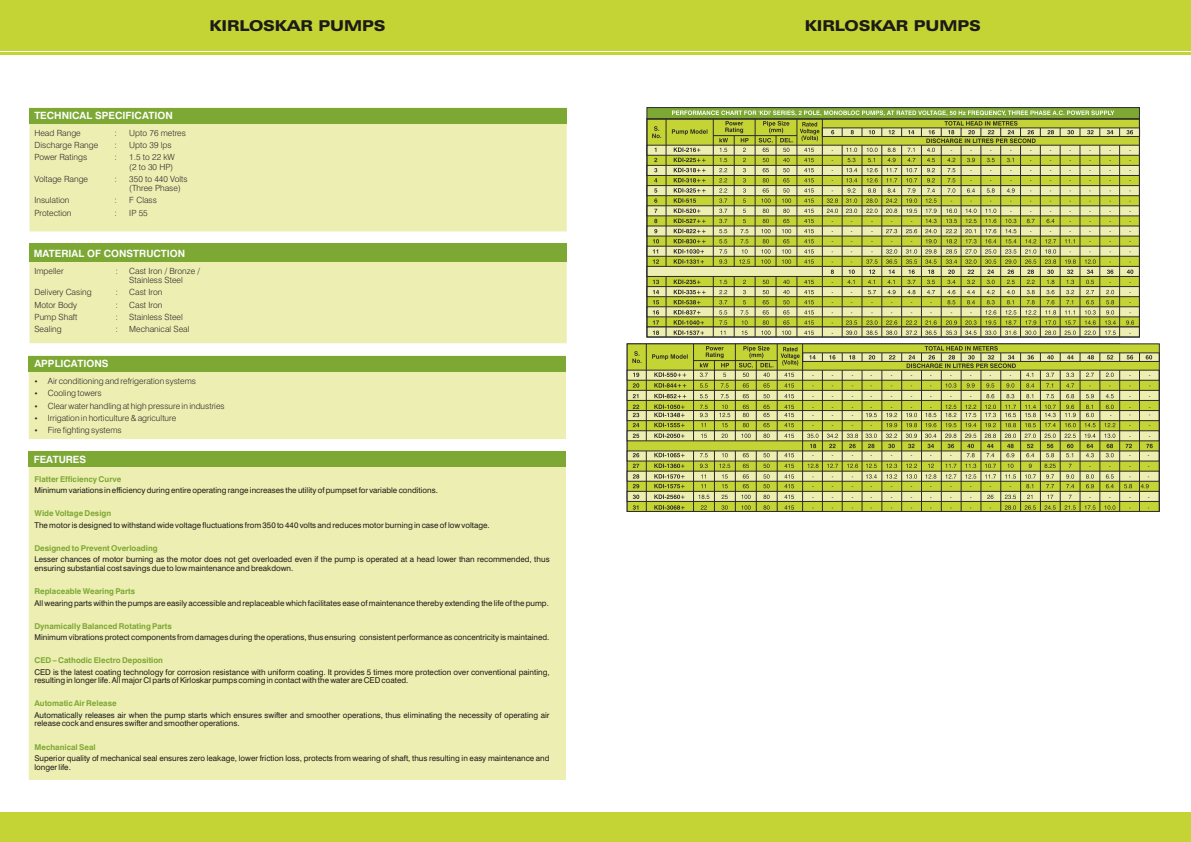
<style>
.page{position:relative;width:1191px;height:842px;background:#fff}
.page>*{position:absolute;margin:0;border:0;box-sizing:border-box;transform-origin:0 0}
.t1{font:900 expanded 15px "Zurich BT";color:#1c1b17}
.t2{font:700 10px "Swiss 721 BT";color:#fefefe}
.t3{font:300 8.5px/12.3px "Swiss 721 BT";color:#2b2a29}
.t4{font:8px/8.6px "Swiss 721 BT";color:#1c1b17}
.t5{font:700 8px "Swiss 721 BT";color:#7da834}
</style>
<div class="page">
<div style="left:0;top:0;width:595px;height:50px;background:#c5d435"></div>
<hr style="left:0;top:52px;width:595px;height:2px;background:#c5d435">
<div style="left:595px;top:0;width:596px;height:50px;background:#c5d435"></div>
<hr style="left:595px;top:52px;width:596px;height:2px;background:#c5d435">
<svg style="left:646px;top:107px;width:494px;height:231px;background:#85a253"></svg>
<svg style="left:646px;top:118px;width:494px;height:219px;background:#b5bb63"></svg>
<hr style="left:646px;top:344px;width:1px;height:97px;background:#2b2a29">
<hr style="left:693px;top:344px;width:1px;height:97px;background:#2b2a29">
<hr style="left:735px;top:344px;width:1px;height:97px;background:#2b2a29">
<hr style="left:777px;top:344px;width:1px;height:97px;background:#2b2a29">
<hr style="left:802px;top:344px;width:1px;height:167px;background:#2b2a29">
<svg style="left:626px;top:346px;width:533px;height:166px;background:#b6bc60"></svg>
<div style="left:30px;top:262px;width:537px;height:81px;background:#edeeb2"></div>
<div style="left:30px;top:244px;width:537px;height:18px;background:#7da834"></div>
<div style="left:29px;top:371px;width:537px;height:68px;background:#edeeb2"></div>
<div style="left:29px;top:355px;width:537px;height:16px;background:#7da834"></div>
<div style="left:30px;top:124px;width:537px;height:107px;background:#edeeb2"></div>
<div style="left:30px;top:108px;width:537px;height:16px;background:#7da834"></div>
<div style="left:29px;top:467px;width:537px;height:313px;background:#edeeb2"></div>
<div style="left:29px;top:451px;width:537px;height:16px;background:#7da834"></div>
<div style="left:0;top:813px;width:1191px;height:29px;background:#c5d435"></div>
<h1 class="t1" style="left:209px;top:19px;width:177px">KIRLOSKAR PUMPS</h1>
<h1 class="t1" style="left:805px;top:19px;width:177px">KIRLOSKAR PUMPS</h1>
<p class="t2" style="left:34px;top:112px;width:140px">TECHNICAL SPECIFICATION</p>
<p class="t3" style="left:34px;top:128px;width:48px">Head Range</p>
<p class="t3" style="left:114px;top:128px;width:4px">:</p>
<p class="t3" style="left:129px;top:128px;width:58px">Upto 76 metres</p>
<p class="t3" style="left:34px;top:140px;width:65px">Discharge Range</p>
<p class="t3" style="left:114px;top:140px;width:4px">:</p>
<p class="t3" style="left:129px;top:140px;width:44px">Upto 39 lps</p>
<p class="t3" style="left:34px;top:152px;width:54px">Power Ratings</p>
<p class="t3" style="left:114px;top:152px;width:4px">:</p>
<p class="t3" style="left:129px;top:154px;width:47px;line-height:9.2px">1.5 to 22 kW (2 to 30 HP)</p>
<p class="t3" style="left:34px;top:174px;width:55px">Voltage Range</p>
<p class="t3" style="left:114px;top:174px;width:4px">:</p>
<p class="t3" style="left:129px;top:175px;width:60px;line-height:9.2px">350 to 440 Volts (Three Phase)</p>
<p class="t3" style="left:34px;top:195px;width:37px">Insulation</p>
<p class="t3" style="left:114px;top:195px;width:4px">:</p>
<p class="t3" style="left:129px;top:195px;width:29px">F Class</p>
<p class="t3" style="left:34px;top:207px;width:39px">Protection</p>
<p class="t3" style="left:114px;top:207px;width:4px">:</p>
<p class="t3" style="left:129px;top:207px;width:20px">IP 55</p>
<p class="t2" style="left:34px;top:249px;width:153px">MATERIAL OF CONSTRUCTION</p>
<p class="t3" style="left:34px;top:266px;width:31px">Impeller</p>
<p class="t3" style="left:115px;top:266px;width:4px">:</p>
<p class="t3" style="left:129px;top:267px;width:72px;line-height:9.2px">Cast Iron / Bronze /<br>Stainless Steel</p>
<p class="t3" style="left:34px;top:287px;width:59px">Delivery Casing</p>
<p class="t3" style="left:115px;top:287px;width:4px">:</p>
<p class="t3" style="left:129px;top:287px;width:35px">Cast Iron</p>
<p class="t3" style="left:34px;top:299px;width:44px">Motor Body</p>
<p class="t3" style="left:115px;top:299px;width:4px">:</p>
<p class="t3" style="left:129px;top:299px;width:35px">Cast Iron</p>
<p class="t3" style="left:34px;top:312px;width:44px">Pump Shaft</p>
<p class="t3" style="left:115px;top:312px;width:4px">:</p>
<p class="t3" style="left:129px;top:312px;width:55px">Stainless Steel</p>
<p class="t3" style="left:34px;top:324px;width:29px">Sealing</p>
<p class="t3" style="left:115px;top:324px;width:4px">:</p>
<p class="t3" style="left:129px;top:324px;width:62px">Mechanical Seal</p>
<p class="t2" style="left:34px;top:359px;width:75px">APPLICATIONS</p>
<p class="t3" style="left:48px;top:376px;width:178px">Air conditioning and refrigeration systems Cooling towers<br>Clear water handling at high pressure in industries Irrigation in horticulture &amp; agriculture<br>Fire fighting systems</p>
<p class="t2" style="left:34px;top:455px;width:54px">FEATURES</p>
<p class="t5" style="left:34px;top:476px;width:88px">Flatter Efficiency Curve</p>
<p class="t4" style="left:34px;top:487px;width:405px">Minimum variations in efficiency during entire operating range increases the utility of pumpset for variable conditions.</p>
<p class="t5" style="left:34px;top:510px;width:78px">Wide Voltage Design</p>
<p class="t4" style="left:34px;top:521px;width:457px">The motor is designed to withstand wide voltage fluctuations from 350 to 440 volts and reduces motor burning in case of low voltage.</p>
<p class="t5" style="left:34px;top:545px;width:125px">Designed to Prevent Overloading</p>
<p class="t4" style="left:34px;top:556px;width:516px">Lesser chances of motor burning as the motor does not get overloaded even if the pump is operated at a head lower than recommended, thus ensuring substantial cost savings due to low maintenance and breakdown.</p>
<p class="t5" style="left:34px;top:588px;width:102px">Replaceable Wearing Parts</p>
<p class="t4" style="left:34px;top:599px;width:516px">All wearing parts within the pumps are easily accessible and replaceable which facilitates ease of maintenance thereby extending the life of the pump.</p>
<p class="t5" style="left:34px;top:622px;width:139px">Dynamically Balanced Rotating Parts</p>
<p class="t4" style="left:34px;top:634px;width:516px">Minimum vibrations protect components from damages during the operations, thus ensuring consistent performance as concentricity is maintained.</p>
<p class="t5" style="left:34px;top:657px;width:130px">CED – Cathodic Electro Deposition</p>
<p class="t4" style="left:34px;top:668px;width:516px">CED is the latest coating technology for corrosion resistance with uniform coating. It provides 5 times more protection over conventional painting, resulting in longer life. All major CI parts of Kirloskar pumps coming in contact with the water are CED coated.</p>
<p class="t5" style="left:34px;top:700px;width:84px">Automatic Air Release</p>
<p class="t4" style="left:34px;top:711px;width:516px">Automatically releases air when the pump starts which ensures swifter and smoother operations, thus eliminating the necessity of operating air release cock and ensures swifter and smoother operations.</p>
<p class="t5" style="left:34px;top:743px;width:63px">Mechanical Seal</p>
<p class="t4" style="left:34px;top:755px;width:516px">Superior quality of mechanical seal ensures zero leakage, lower friction loss, protects from wearing of shaft, thus resulting in easy maintenance and longer life.</p>
</div>
